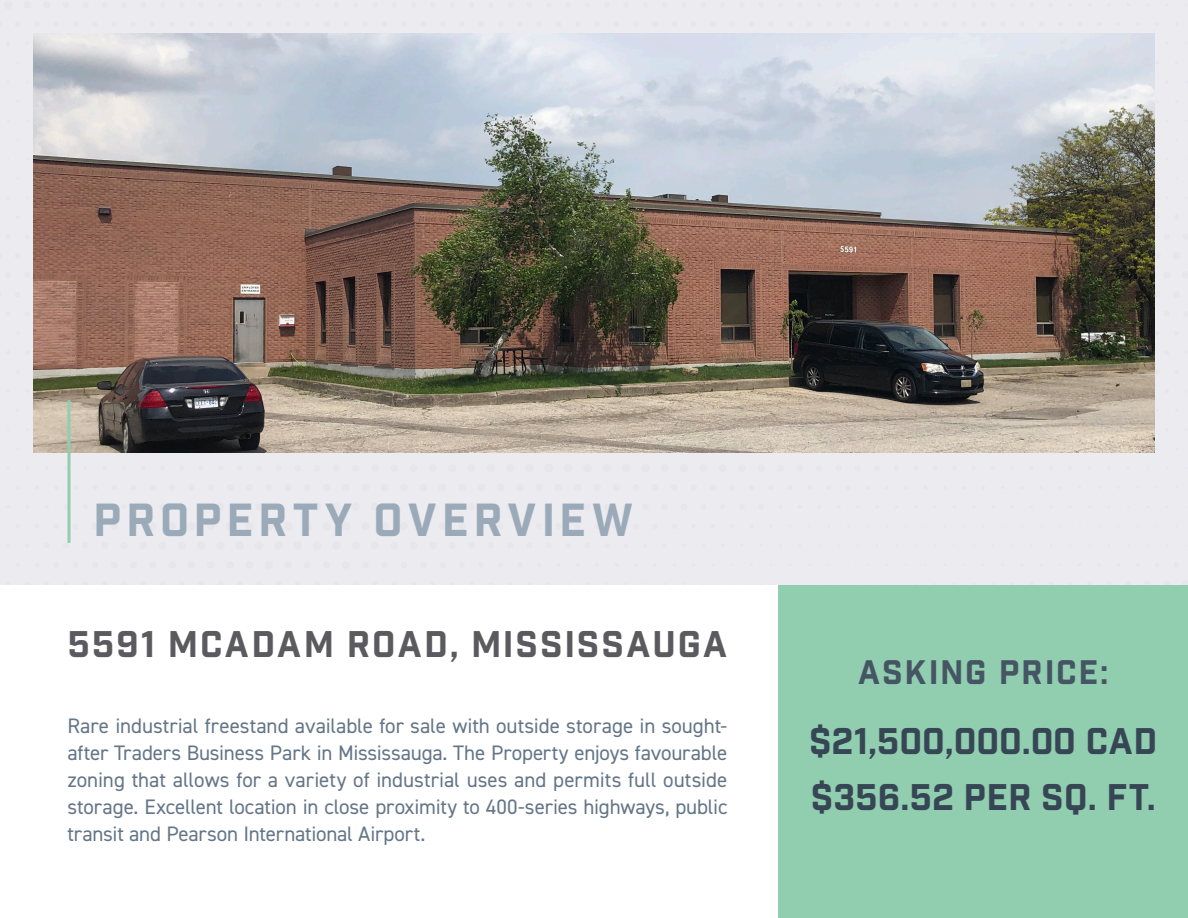
<style>
.page{position:relative;width:1188px;height:918px;background:#fff}
.page>*{position:absolute;margin:0;border:0;box-sizing:border-box;transform-origin:0 0}
.t1{font:45px "Industry Inc Base";letter-spacing:.11em;color:#9baab9}
.t2{font:36px "Industry Inc Base";color:#374655}
.t3{font:36px "Industry Inc Base";letter-spacing:.06em;color:#5a5a5f}
.t4{font:33px "Industry Inc Base";letter-spacing:.055em;color:#465564}
.t5{font:21px/27px "DIN2014";letter-spacing:-.01em;color:#647688;text-align:justify}
</style>
<div class="page">
<div style="left:0;top:0;width:1188px;height:585px;background:#ebebf0"></div>
<img style="left:34px;top:34px;width:1120px;height:418px">
<hr style="left:68px;top:400px;width:2px;height:143px;background:#91cdaf">
<div style="left:778px;top:585px;width:410px;height:333px;background:#91cdaf"></div>
<p class="t1" style="left:93px;top:493px;width:541px">PROPERTY OVERVIEW</p>
<p class="t3" style="left:68px;top:622px;width:661px">5591 MCADAM ROAD, MISSISSAUGA</p>
<p class="t5" style="left:68px;top:711px;width:661px">Rare industrial freestand available for sale with outside storage in sought&shy;after Traders Business Park in Mississauga. The Property enjoys favourable zoning that allows for a variety of industrial uses and permits full outside storage. Excellent location in close proximity to 400-series highways, public transit and Pearson International Airport.</p>
<p class="t4" style="left:858px;top:652px;width:252px">ASKING PRICE:</p>
<p class="t2" style="left:809px;top:720px;width:350px">$21,500,000.00 CAD</p>
<p class="t2" style="left:811px;top:775px;width:346px">$356.52 PER SQ. FT.</p>
</div>
